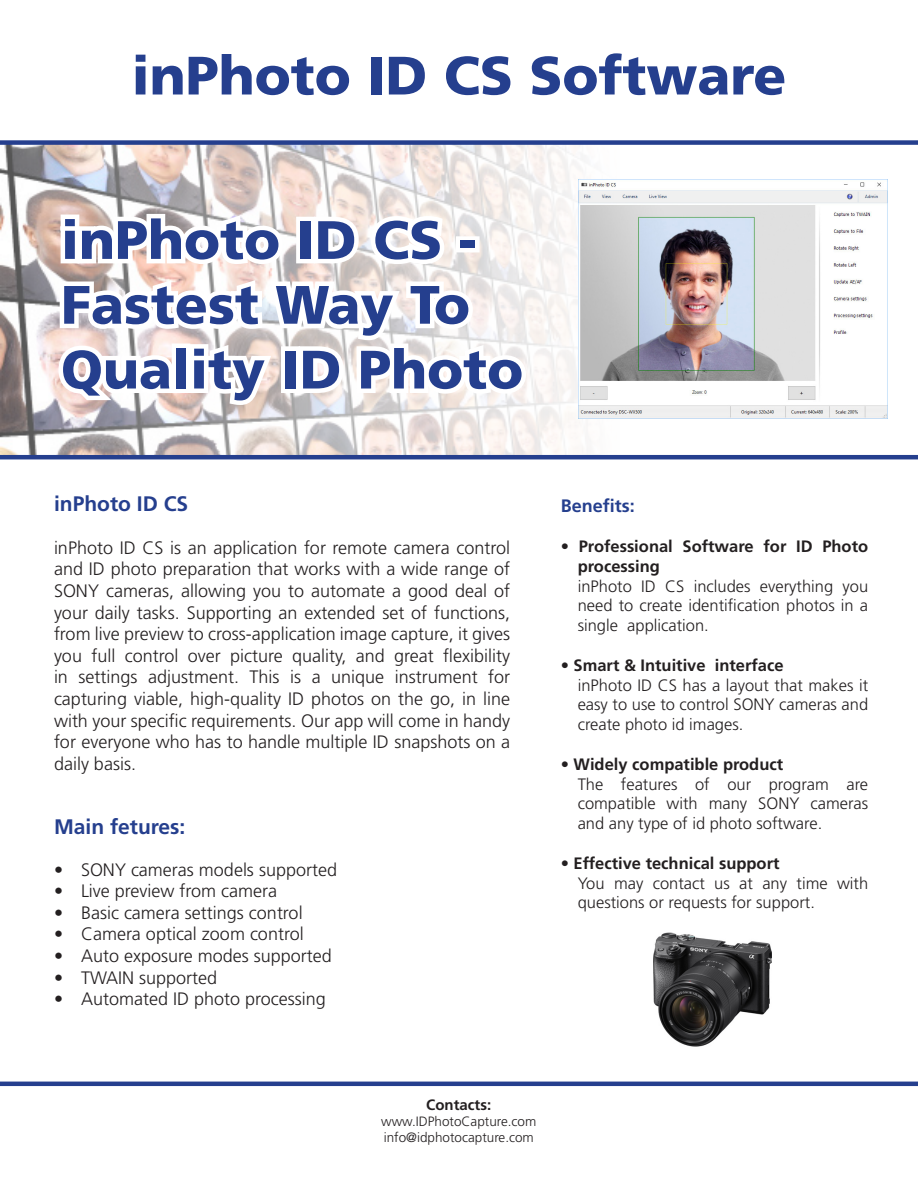
<style>
.page{position:relative;width:918px;height:1188px;background:#fff}
.page>*{position:absolute;margin:0;border:0;box-sizing:border-box;transform-origin:0 0}
.t1{font:900 54px "Frutiger LT Std";color:#253f8e}
.t2{font:700 21px "Frutiger LT Std";color:#253f8e}
.t3{font:300 18px/21.6px "Frutiger LT Std";color:#231f20;text-align:justify}
.t4{font:700 18px "Frutiger LT Std";color:#253f8e}
.t5{font:300 16.5px/19.8px "Frutiger LT Std";color:#231f20;text-align:justify}
.t6{font:700 16.5px/19.8px "Frutiger LT Std";color:#231f20}
.t7{font:700 15px "Frutiger LT Std";color:#231f20}
.t8{font:300 13.5px "Frutiger LT Std";color:#231f20}
.s1{font-weight:300}
</style>
<div class="page">
<img style="left:0;top:145px;width:583px;height:309px">
<div style="left:0;top:140px;width:918px;height:5px;background:#253f8e"></div>
<hr style="left:0;top:455px;width:918px;height:4px;background:#253f8e">
<svg style="left:54px;top:209px;width:477px;height:201px"></svg>
<hr style="left:0;top:1082px;width:918px;height:4px;background:#253f8e">
<img style="left:579px;top:179px;width:308px;height:240px">
<img style="left:654px;top:932px;width:118px;height:115px">
<p class="t1" style="left:132px;top:43px;width:656px">inPhoto ID CS Software</p>
<p class="t1" style="left:61px;top:207px;width:417px">inPhoto ID CS -</p>
<p class="t1" style="left:61px;top:272px;width:411px">Fastest Way To</p>
<p class="t1" style="left:61px;top:337px;width:464px">Quality ID Photo</p>
<p class="t2" style="left:54px;top:491px;width:136px">inPhoto ID CS</p>
<p class="t3" style="left:54px;top:537px;width:458px">inPhoto ID CS is an application for remote camera control and ID photo preparation that works with a wide range of SONY cameras, allowing you to automate a good deal of your daily tasks. Supporting an extended set of functions, from live preview to cross-application image capture, it gives you full control over picture quality, and great flexibility in settings adjustment. This is a unique instrument for capturing viable, high-quality ID photos on the go, in line with your specific requirements. Our app will come in handy for everyone who has to handle multiple ID snapshots on a daily basis.</p>
<p class="t2" style="left:54px;top:815px;width:133px">Main fetures:</p>
<p class="t3" style="left:54px;top:859px;width:285px">• SONY cameras models supported</p>
<p class="t3" style="left:54px;top:881px;width:225px">• Live preview from camera</p>
<p class="t3" style="left:54px;top:902px;width:250px">• Basic camera settings control</p>
<p class="t3" style="left:54px;top:924px;width:251px">• Camera optical zoom control</p>
<p class="t3" style="left:54px;top:945px;width:279px">• Auto exposure modes supported</p>
<p class="t3" style="left:54px;top:967px;width:165px">• TWAIN supported</p>
<p class="t3" style="left:54px;top:989px;width:273px">• Automated ID photo processing</p>
<p class="t4" style="left:561px;top:496px;width:76px">Benefits:</p>
<p class="t6" style="left:578px;top:536px;width:292px;text-indent:-17px"><span class="s1">•</span> Professional Software for ID Photo processing</p>
<p class="t5" style="left:578px;top:576px;width:292px">inPhoto ID CS includes everything you need to create identification photos in a single application.</p>
<p class="t6" style="left:561px;top:655px;width:224px"><span class="s1">•</span> Smart &amp; Intuitive interface</p>
<p class="t5" style="left:578px;top:675px;width:292px">inPhoto ID CS has a layout that makes it easy to use to control SONY cameras and create photo id images.</p>
<p class="t6" style="left:561px;top:754px;width:224px"><span class="s1">•</span> Widely compatible product</p>
<p class="t5" style="left:578px;top:774px;width:292px">The features of our program are compatible with many SONY cameras and any type of id photo software.</p>
<p class="t6" style="left:561px;top:853px;width:220px"><span class="s1">•</span> Effective technical support</p>
<p class="t5" style="left:578px;top:873px;width:292px">You may contact us at any time with questions or requests for support.</p>
<p class="t7" style="left:426px;top:1096px;width:66px">Contacts:</p>
<p class="t8" style="left:381px;top:1114px;width:157px">www.IDPhotoCapture.com</p>
<p class="t8" style="left:384px;top:1130px;width:152px">info@idphotocapture.com</p>
</div>
